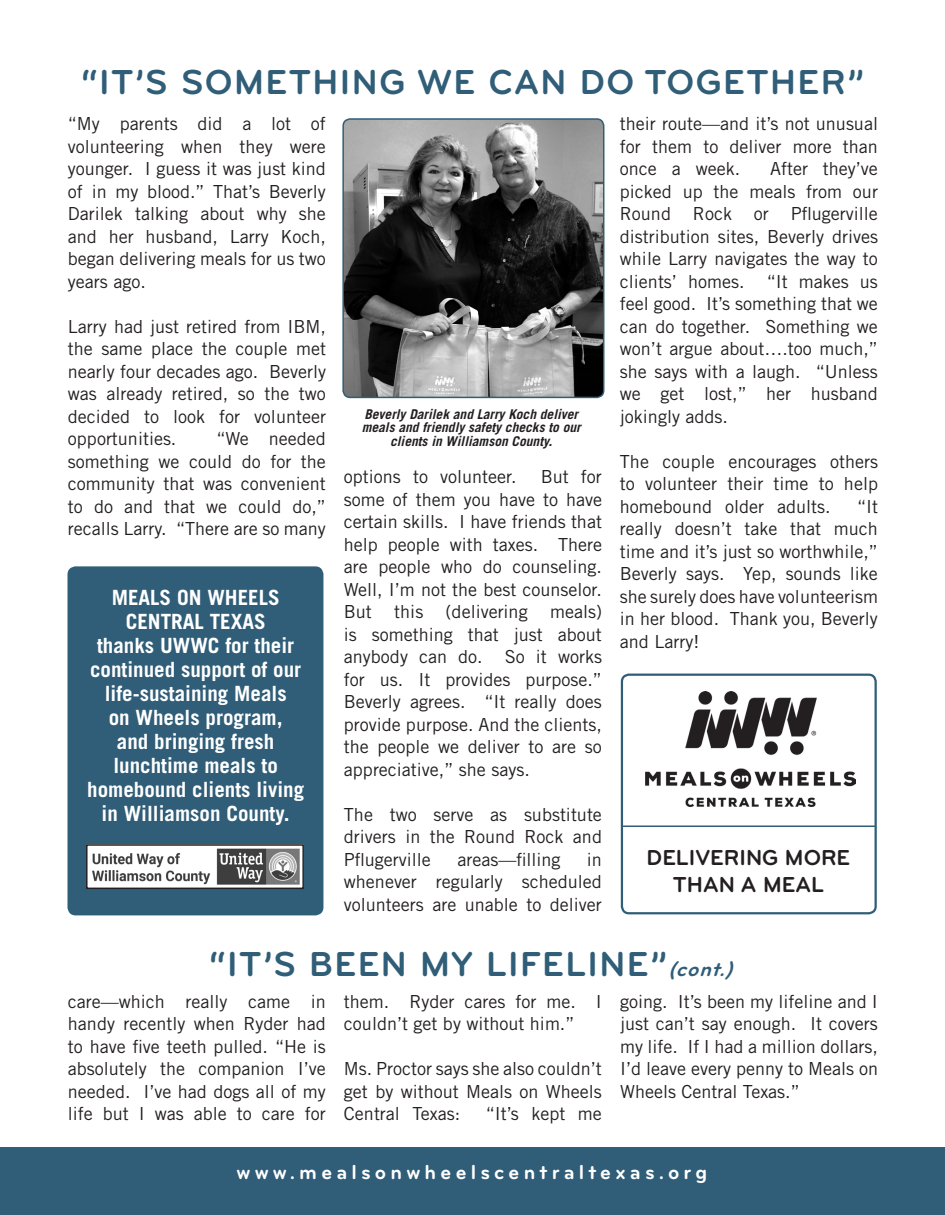
<style>
.page{position:relative;width:945px;height:1215px;background:#fff}
.page>*{position:absolute;margin:0;border:0;box-sizing:border-box;transform-origin:0 0}
.t1{font:700 36px "Bryant";letter-spacing:.04em;color:#305d77}
.t2{font:700 22.5px/27px "Bryant";color:#231f20;text-align:center}
.t3{font:700 21px/24px "Trade Gothic LT Std";color:#fff;text-align:center}
.t4{font:700 21px "Bryant";letter-spacing:.2em;color:#fff}
.t5{font:18px/22.5px "Trade Gothic LT Std";color:#231f20;text-align:justify}
.t6{font:italic 700 13.5px/13.5px "Trade Gothic LT Std";color:#231f20;text-align:center}
.s1{font-style:italic;font-size:21px}
</style>
<div class="page">
<div style="left:0;top:1147px;width:945px;height:68px;background:#305d77"></div>
<img style="left:344px;top:119px;width:260px;height:278px">
<div style="left:342px;top:118px;width:262px;height:280px;border:2px solid #305d77;border-radius:7px"></div>
<div style="left:69px;top:568px;width:253px;height:346px;background:#305d77;border-radius:7px"></div>
<div style="left:68px;top:566px;width:255px;height:349px;border:2px solid #305d77;border-radius:7px"></div>
<img style="left:89px;top:847px;width:212px;height:39px">
<div style="left:86px;top:844px;width:218px;height:45px;border:2px solid #231f20"></div>
<div style="left:621px;top:674px;width:256px;height:240px;border:2px solid #305d77;border-radius:7px"></div>
<img style="left:645px;top:691px;width:211px;height:116px">
<hr style="left:623px;top:826px;width:253px;height:1px;background:#305d77">
<p class="t1" style="left:81px;top:59px;width:784px">“IT’S SOMETHING WE CAN DO TOGETHER”</p>
<p class="t5" style="left:68px;top:112px;width:259px">“My parents did a lot of volunteering when they were younger. I guess it was just kind of in my blood.” That’s Beverly Darilek talking about why she and her husband, Larry Koch, began delivering meals for us two years ago.</p>
<p class="t5" style="left:68px;top:315px;width:260px">Larry had just retired from IBM, the same place the couple met nearly four decades ago. Beverly was already retired, so the two decided to look for volunteer opportunities.</p>
<p class="t5" style="left:68px;top:427px;width:260px;text-indent:149px">“We needed something we could do for the community that was convenient to do and that we could do,” recalls Larry. “There are so many</p>
<p class="t3" style="left:87px;top:585px;width:219px">MEALS ON WHEELS<br>CENTRAL TEXAS<br>thanks UWWC for their continued support of our life-sustaining Meals<br>on Wheels program,<br>and bringing fresh lunchtime meals to homebound clients living in Williamson County.</p>
<p class="t6" style="left:362px;top:407px;width:220px">Beverly Darilek and Larry Koch deliver meals and friendly safety checks to our clients in Williamson County.</p>
<p class="t5" style="left:344px;top:465px;width:260px;text-indent:197px">But for some of them you have to have certain skills. I have friends that help people with taxes. There are people who do counseling.<br>Well, I’m not the best counselor.<br>But this (delivering meals) is something that just about anybody can do. So it works for us. It provides purpose.” Beverly agrees. “It really does provide purpose. And the clients, the people we deliver to are so appreciative,” she says.</p>
<p class="t5" style="left:344px;top:803px;width:260px">The two serve as substitute drivers in the Round Rock and Pflugerville</p>
<p class="t5" style="left:344px;top:465px;width:174px">options to volunteer.</p>
<p class="t5" style="left:344px;top:848px;width:260px;text-indent:243px">in whenever regularly scheduled volunteers are unable to deliver</p>
<p class="t5" style="left:457px;top:848px;width:105px">areas—filling</p>
<p class="t5" style="left:620px;top:112px;width:260px">their route—and it’s not unusual for them to deliver more than once a week.</p>
<p class="t5" style="left:620px;top:157px;width:260px;text-indent:150px">After they’ve picked up the meals from our Round Rock or Pflugerville distribution sites, Beverly drives while Larry navigates the way to clients’ homes. “It makes us feel good. It’s something that we can do together. Something we won’t argue about….too much,” she says with a laugh. “Unless we get lost,” her husband jokingly adds.</p>
<p class="t5" style="left:620px;top:450px;width:260px">The couple encourages others to volunteer their time to help homebound older adults.</p>
<p class="t5" style="left:620px;top:495px;width:260px;text-indent:237px">“It really doesn’t take that much time and it’s just so worthwhile,” Beverly says. Yep, sounds like she surely does have volunteerism in her blood. Thank you, Beverly and Larry!</p>
<p class="t2" style="left:647px;top:844px;width:205px">DELIVERING MORE<br>THAN A MEAL</p>
<p class="t1" style="left:209px;top:942px;width:533px">“IT’S BEEN MY LIFELINE”<span class="s1">(cont.)</span></p>
<p class="t5" style="left:68px;top:990px;width:259px">care—which really came in handy recently when Ryder had to have five teeth pulled. “He is absolutely the companion I’ve needed. I’ve had dogs all of my life but I was able to care for</p>
<p class="t5" style="left:344px;top:990px;width:259px">them. Ryder cares for me. I couldn’t get by without him.”</p>
<p class="t5" style="left:620px;top:990px;width:260px">going. It’s been my lifeline and I just can’t say enough. It covers my life. If I had a million dollars, I’d leave every penny to Meals on Wheels Central Texas.”</p>
<p class="t5" style="left:344px;top:1057px;width:259px">Ms. Proctor says she also couldn’t get by without Meals on Wheels Central Texas:</p>
<p class="t5" style="left:486px;top:1102px;width:118px">“It’s kept me</p>
<p class="t4" style="left:236px;top:1159px;width:472px">www.mealsonwheelscentraltexas.org</p>
</div>
